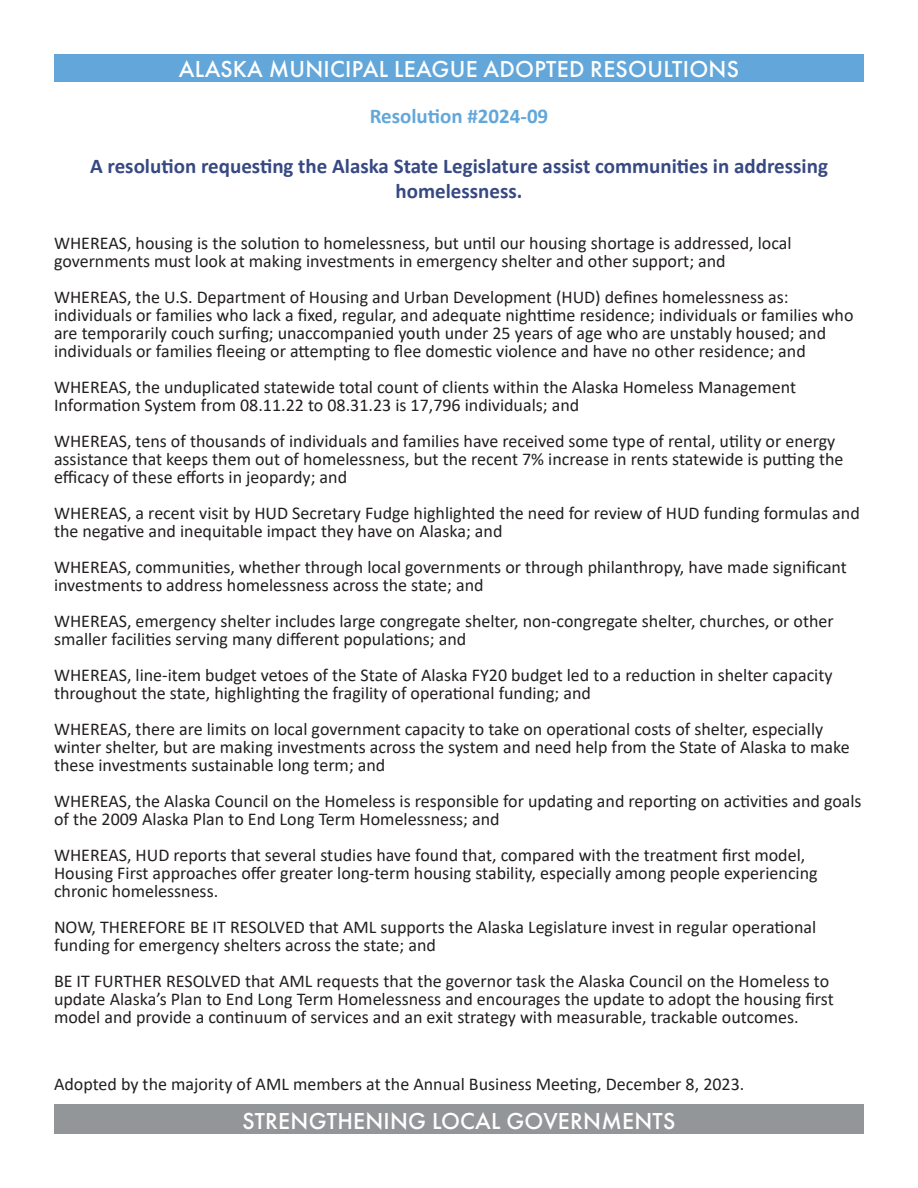
<style>
.page{position:relative;width:918px;height:1188px;background:#fff}
.page>*{position:absolute;margin:0;border:0;box-sizing:border-box;transform-origin:0 0}
.t1{font:500 24px "Futura PT";letter-spacing:.01em;color:#fff}
.t2{font:700 21px/25.2px "Calibri";color:#374982;text-align:center}
.Resolution_Title{font:700 21px "Calibri";color:#63a7da}
.Body{font:18px/18px "Calibri";color:#231f20}
</style>
<div class="page">
<div style="left:54px;top:54px;width:810px;height:28px;background:#63a7da"></div>
<div style="left:54px;top:1105px;width:810px;height:29px;background:#939698"></div>
<h1 class="t1" style="left:179px;top:55px;width:562px">ALASKA MUNICIPAL LEAGUE ADOPTED RESOULTIONS</h1>
<p class="Resolution_Title" style="left:370px;top:101px;width:180px">Resolution #2024-09</p>
<p class="t2" style="left:90px;top:153px;width:739px">A resolution requesting the Alaska State Legislature assist communities in addressing homelessness.</p>
<p class="Body" style="left:54px;top:234px;width:739px">WHEREAS, housing is the solution to homelessness, but until our housing shortage is addressed, local governments must look at making investments in emergency shelter and other support; and</p>
<p class="Body" style="left:54px;top:288px;width:801px">WHEREAS, the U.S. Department of Housing and Urban Development (HUD) defines homelessness as: individuals or families who lack a fixed, regular, and adequate nighttime residence; individuals or families who are temporarily couch surfing; unaccompanied youth under 25 years of age who are unstably housed; and individuals or families fleeing or attempting to flee domestic violence and have no other residence; and</p>
<p class="Body" style="left:54px;top:378px;width:744px">WHEREAS, the unduplicated statewide total count of clients within the Alaska Homeless Management<br>Information System from 08.11.22 to 08.31.23 is 17,796 individuals; and</p>
<p class="Body" style="left:54px;top:432px;width:791px">WHEREAS, tens of thousands of individuals and families have received some type of rental, utility or energy assistance that keeps them out of homelessness, but the recent 7% increase in rents statewide is putting the efficacy of these efforts in jeopardy; and</p>
<p class="Body" style="left:54px;top:504px;width:807px">WHEREAS, a recent visit by HUD Secretary Fudge highlighted the need for review of HUD funding formulas and the negative and inequitable impact they have on Alaska; and</p>
<p class="Body" style="left:54px;top:558px;width:794px">WHEREAS, communities, whether through local governments or through philanthropy, have made significant investments to address homelessness across the state; and</p>
<p class="Body" style="left:54px;top:612px;width:781px">WHEREAS, emergency shelter includes large congregate shelter, non-congregate shelter, churches, or other smaller facilities serving many different populations; and</p>
<p class="Body" style="left:54px;top:666px;width:780px">WHEREAS, line-item budget vetoes of the State of Alaska FY20 budget led to a reduction in shelter capacity throughout the state, highlighting the fragility of operational funding; and</p>
<p class="Body" style="left:54px;top:720px;width:797px">WHEREAS, there are limits on local government capacity to take on operational costs of shelter, especially winter shelter, but are making investments across the system and need help from the State of Alaska to make these investments sustainable long term; and</p>
<p class="Body" style="left:54px;top:792px;width:809px">WHEREAS, the Alaska Council on the Homeless is responsible for updating and reporting on activities and goals of the 2009 Alaska Plan to End Long Term Homelessness; and</p>
<p class="Body" style="left:54px;top:846px;width:765px">WHEREAS, HUD reports that several studies have found that, compared with the treatment first model,<br>Housing First approaches offer greater long-term housing stability, especially among people experiencing chronic homelessness.</p>
<p class="Body" style="left:54px;top:918px;width:764px">NOW, THEREFORE BE IT RESOLVED that AML supports the Alaska Legislature invest in regular operational funding for emergency shelters across the state; and</p>
<p class="Body" style="left:54px;top:972px;width:781px">BE IT FURTHER RESOLVED that AML requests that the governor task the Alaska Council on the Homeless to update Alaska’s Plan to End Long Term Homelessness and encourages the update to adopt the housing first model and provide a continuum of services and an exit strategy with measurable, trackable outcomes.</p>
<p class="Body" style="left:54px;top:1074px;width:692px">Adopted by the majority of AML members at the Annual Business Meeting, December 8, 2023.</p>
<h1 class="t1" style="left:243px;top:1106px;width:434px">STRENGTHENING LOCAL GOVERNMENTS</h1>
</div>
